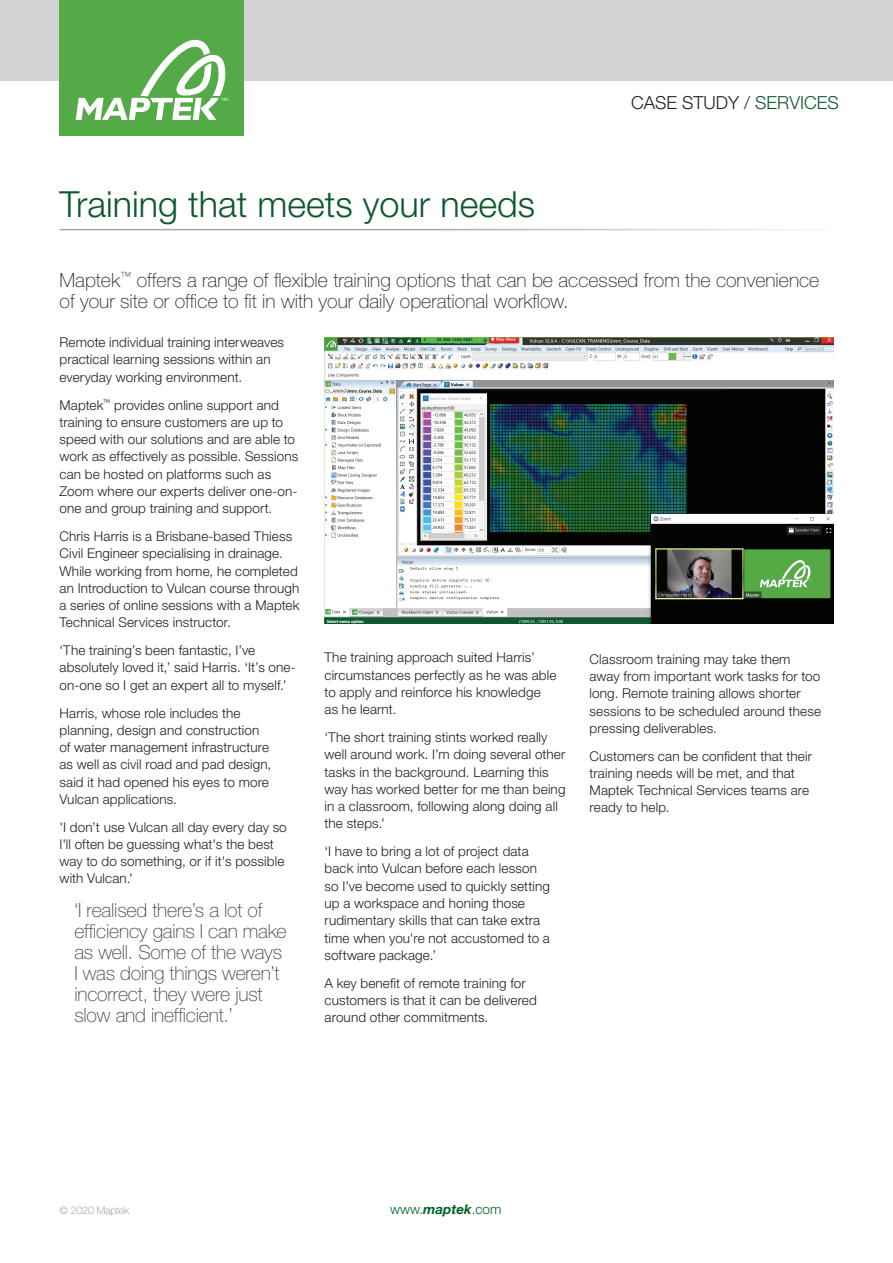
<style>
.page{position:relative;width:893px;height:1263px;background:#fff}
.page>*{position:absolute;margin:0;border:0;box-sizing:border-box;transform-origin:0 0}
.t1{font:300 36px "Helvetica Neue LT Std";color:#0e582d}
.t2{font:100 19.5px/21px "Helvetica Neue LT Std";color:#231f20}
.t3{font:100 19.5px/21px "Helvetica Neue LT Std";letter-spacing:-.01em;color:#3e3e3f}
.t4{font:300 18px "Helvetica Neue LT Std";color:#231f20}
.t5{font:300 13.5px/17.2px "Helvetica Neue LT Std";letter-spacing:.01em;color:#231f20}
.t6{font:300 13.5px "Helvetica Neue LT Std";color:#006224}
.t7{font:100 10.5px "Helvetica Neue LT Std";letter-spacing:-.005em;color:#808285}
.s1{color:#0e582d}
.s2{font-weight:700;font-style:italic}
</style>
<div class="page">
<div style="left:0;top:0;width:893px;height:81px;background:#d1d2d4"></div>
<div style="left:60px;top:0;width:184px;height:136px;background:#54aa46"></div>
<svg style="left:76px;top:40px;width:152px;height:80px"></svg>
<hr style="left:60px;top:229px;width:773px;height:1px;background:#a8a9ad">
<img style="left:325px;top:338px;width:508px;height:285px">
<h1 class="t1" style="left:60px;top:182px;width:477px">Training that meets your needs</h1>
<h3 class="t4" style="left:631px;top:91px;width:209px">CASE STUDY / <span class="s1">SERVICES</span></h3>
<h2 class="t2" style="left:60px;top:269px;width:761px">Maptek<sup>™</sup> offers a range of flexible training options that can be accessed from the convenience of your site or office to fit in with your daily operational workflow.</h2>
<p class="t5" style="left:59px;top:333px;width:226px">Remote individual training interweaves practical learning sessions within an everyday working environment.</p>
<p class="t5" style="left:59px;top:396px;width:240px">Maptek<sup>™</sup> provides online support and training to ensure customers are up to speed with our solutions and are able to work as effectively as possible. Sessions can be hosted on platforms such as Zoom where our experts deliver one-on&shy;one and group training and support.</p>
<p class="t5" style="left:59px;top:527px;width:242px">Chris Harris is a Brisbane-based Thiess Civil Engineer specialising in drainage.<br>While working from home, he completed an Introduction to Vulcan course through a series of online sessions with a Maptek Technical Services instructor.</p>
<p class="t5" style="left:59px;top:641px;width:238px">‘The training’s been fantastic, I’ve absolutely loved it,’ said Harris. ‘It’s one&shy;on-one so I get an expert all to myself.’</p>
<p class="t5" style="left:59px;top:704px;width:213px">Harris, whose role includes the planning, design and construction of water management infrastructure as well as civil road and pad design, said it had opened his eyes to more<br>Vulcan applications.</p>
<p class="t5" style="left:59px;top:818px;width:229px">'I don’t use Vulcan all day every day so<br>I'll often be guessing what's the best way to do something, or if it's possible with Vulcan.'</p>
<h2 class="t3" style="left:74px;top:900px;width:214px">‘I realised there’s a lot of efficiency gains I can make as well. Some of the ways<br>I was doing things weren’t incorrect, they were just slow and inefficient.’</h2>
<p class="t5" style="left:325px;top:649px;width:233px">The training approach suited Harris’ circumstances perfectly as he was able to apply and reinforce his knowledge as he learnt.</p>
<p class="t5" style="left:325px;top:728px;width:242px">‘The short training stints worked really well around work. I’m doing several other tasks in the background. Learning this way has worked better for me than being in a classroom, following along doing all the steps.'</p>
<p class="t5" style="left:325px;top:842px;width:227px">‘I have to bring a lot of project data back into Vulcan before each lesson so I’ve become used to quickly setting up a workspace and honing those rudimentary skills that can take extra time when you're not accustomed to a software package.’</p>
<p class="t5" style="left:325px;top:974px;width:214px">A key benefit of remote training for customers is that it can be delivered around other commitments.</p>
<p class="t5" style="left:590px;top:650px;width:233px">Classroom training may take them away from important work tasks for too long. Remote training allows shorter sessions to be scheduled around these pressing deliverables.</p>
<p class="t5" style="left:590px;top:747px;width:224px">Customers can be confident that their training needs will be met, and that<br>Maptek Technical Services teams are ready to help.</p>
<p class="t7" style="left:60px;top:1204px;width:71px">© 2020 Maptek</p>
<p class="t6" style="left:390px;top:1200px;width:113px">www.<span class="s2">maptek</span>.com</p>
</div>
